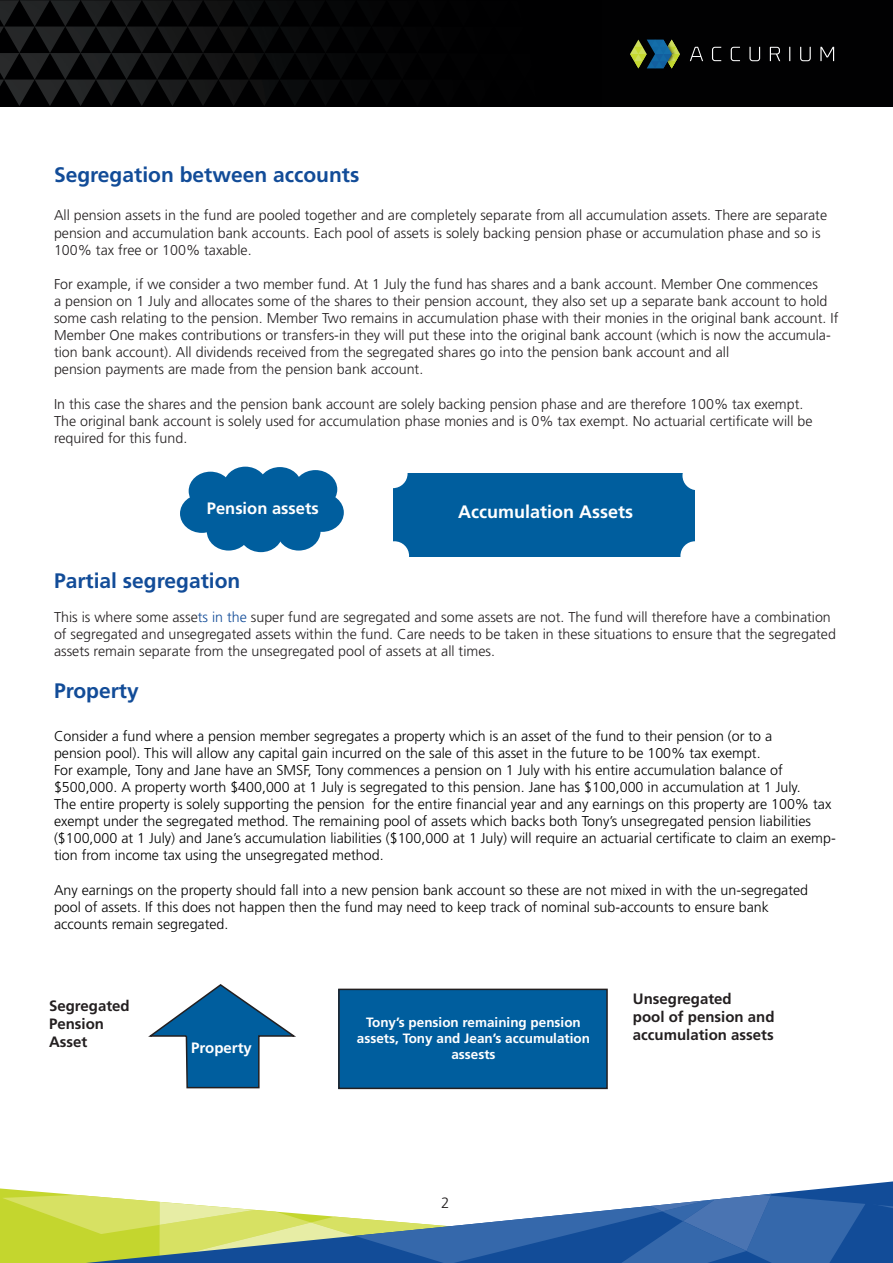
<style>
.page{position:relative;width:893px;height:1263px;background:#fff}
.page>*{position:absolute;margin:0;border:0;box-sizing:border-box;transform-origin:0 0}
.t1{font:700 21px "Frutiger LT Std";color:#124c98}
.t2{font:700 18px "Frutiger LT Std";color:#fff}
.t3{font:700 16.5px "Frutiger LT Std";color:#fff}
.t4{font:700 15px/18px "Frutiger LT Std";color:#231f20}
.t5{font:700 15px "Frutiger LT Std";color:#fff}
.t6{font:300 15px "Frutiger LT Std";color:#231f20}
.t7{font:300 14.25px/17.1px "Frutiger LT Std";color:#231f20}
.t8{font:300 14.25px/17.1px "Frutiger LT Std";color:#000001}
.t9{font:700 13.5px/16.2px "Frutiger LT Std";color:#fff;text-align:center}
.s1{color:#124c98}
</style>
<div class="page">
<svg style="left:2px;top:1188px;width:891px;height:75px"></svg>
<div style="left:0;top:0;width:893px;height:107px;background:#010102"></div>
<img style="left:0;top:0;width:284px;height:27px">
<img style="left:4px;top:27px;width:292px;height:26px">
<svg style="left:0;top:27px;width:4px;height:6px"></svg>
<img style="left:0;top:53px;width:293px;height:27px">
<img style="left:4px;top:80px;width:301px;height:26px">
<svg style="left:0;top:80px;width:4px;height:6px"></svg>
<svg style="left:690px;top:47px;width:13px;height:14px"></svg>
<svg style="left:712px;top:47px;width:9px;height:14px"></svg>
<svg style="left:731px;top:47px;width:9px;height:14px"></svg>
<svg style="left:749px;top:47px;width:11px;height:14px"></svg>
<svg style="left:770px;top:47px;width:10px;height:14px"></svg>
<svg style="left:789px;top:47px;width:1px;height:14px"></svg>
<svg style="left:800px;top:47px;width:11px;height:14px"></svg>
<svg style="left:820px;top:47px;width:14px;height:14px"></svg>
<svg style="left:630px;top:40px;width:50px;height:28px"></svg>
<svg style="left:148px;top:984px;width:148px;height:105px"></svg>
<div style="left:339px;top:989px;width:268px;height:99px;background:#005e9e"></div>
<div style="left:338px;top:989px;width:270px;height:100px;border:2px solid #231f20"></div>
<div style="left:207px;top:512px;width:43px;height:38px;background:#005e9e;border-radius:50%"></div>
<div style="left:239px;top:513px;width:44px;height:39px;background:#005e9e;border-radius:50%"></div>
<div style="left:180px;top:494px;width:44px;height:39px;background:#005e9e;border-radius:50%"></div>
<div style="left:189px;top:472px;width:43px;height:38px;background:#005e9e;border-radius:50%"></div>
<div style="left:210px;top:488px;width:44px;height:39px;background:#005e9e;border-radius:50%"></div>
<div style="left:223px;top:467px;width:44px;height:38px;background:#005e9e;border-radius:50%"></div>
<div style="left:258px;top:467px;width:44px;height:39px;background:#005e9e;border-radius:50%"></div>
<div style="left:241px;top:490px;width:44px;height:39px;background:#005e9e;border-radius:50%"></div>
<div style="left:294px;top:470px;width:43px;height:39px;background:#005e9e;border-radius:50%"></div>
<div style="left:269px;top:492px;width:44px;height:38px;background:#005e9e;border-radius:50%"></div>
<div style="left:300px;top:493px;width:44px;height:39px;background:#005e9e;border-radius:50%"></div>
<div style="left:277px;top:512px;width:44px;height:38px;background:#005e9e;border-radius:50%"></div>
<div style="left:393px;top:474px;width:302px;height:83px;background:#005e9e"></div>
<div style="left:680px;top:541px;width:30px;height:29px;background:#fff;border-radius:50%"></div>
<div style="left:682px;top:461px;width:30px;height:29px;background:#fff;border-radius:50%"></div>
<div style="left:380px;top:541px;width:29px;height:29px;background:#fff;border-radius:50%"></div>
<div style="left:378px;top:459px;width:30px;height:29px;background:#fff;border-radius:50%"></div>
<h1 class="t1" style="left:54px;top:162px;width:307px">Segregation between accounts</h1>
<p class="t7" style="left:54px;top:207px;width:775px">All pension assets in the fund are pooled together and are completely separate from all accumulation assets. There are separate pension and accumulation bank accounts. Each pool of assets is solely backing pension phase or accumulation phase and so is<br>100% tax free or 100% taxable.</p>
<p class="t7" style="left:54px;top:276px;width:786px">For example, if we consider a two member fund. At 1 July the fund has shares and a bank account. Member One commences<br>a pension on 1 July and allocates some of the shares to their pension account, they also set up a separate bank account to hold some cash relating to the pension. Member Two remains in accumulation phase with their monies in the original bank account. If Member One makes contributions or transfers-in they will put these into the original bank account (which is now the accumula&shy;tion bank account). All dividends received from the segregated shares go into the pension bank account and all<br>pension payments are made from the pension bank account.</p>
<p class="t7" style="left:54px;top:395px;width:760px">In this case the shares and the pension bank account are solely backing pension phase and are therefore 100% tax exempt.<br>The original bank account is solely used for accumulation phase monies and is 0% tax exempt. No actuarial certificate will be required for this fund.</p>
<p class="t3" style="left:207px;top:498px;width:113px">Pension assets</p>
<p class="t2" style="left:458px;top:501px;width:176px">Accumulation Assets</p>
<h1 class="t1" style="left:54px;top:568px;width:188px">Partial segregation</h1>
<p class="t7" style="left:54px;top:609px;width:783px">This is where some asse<span class="s1">ts in the</span> super fund are segregated and some assets are not. The fund will therefore have a combination of segregated and unsegregated assets within the fund. Care needs to be taken in these situations to ensure that the segregated assets remain separate from the unsegregated pool of assets at all times.</p>
<h1 class="t1" style="left:54px;top:679px;width:86px">Property</h1>
<p class="t8" style="left:54px;top:727px;width:783px">Consider a fund where a pension member segregates a property which is an asset of the fund to their pension (or to a<br>pension pool). This will allow any capital gain incurred on the sale of this asset in the future to be 100% tax exempt.<br>For example, Tony and Jane have an SMSF, Tony commences a pension on 1 July with his entire accumulation balance of $500,000. A property worth $400,000 at 1 July is segregated to this pension. Jane has $100,000 in accumulation at 1 July.<br>The entire property is solely supporting the pension for the entire financial year and any earnings on this property are 100% tax exempt under the segregated method. The remaining pool of assets which backs both Tony’s unsegregated pension liabilities ($100,000 at 1 July) and Jane’s accumulation liabilities ($100,000 at 1 July) will require an actuarial certificate to claim an exemp&shy;tion from income tax using the unsegregated method.</p>
<p class="t8" style="left:54px;top:881px;width:756px">Any earnings on the property should fall into a new pension bank account so these are not mixed in with the un-segregated pool of assets. If this does not happen then the fund may need to keep track of nominal sub-accounts to ensure bank accounts remain segregated.</p>
<p class="t4" style="left:49px;top:997px;width:82px">Segregated<br>Pension<br>Asset</p>
<p class="t4" style="left:633px;top:990px;width:143px">Unsegregated<br>pool of pension and accumulation assets</p>
<p class="t9" style="left:357px;top:1014px;width:235px">Tony’s pension remaining pension assets, Tony and Jean’s accumulation assests</p>
<p class="t5" style="left:191px;top:1039px;width:62px">Property</p>
<p class="t6" style="left:441px;top:1194px;width:10px">2</p>
</div>
